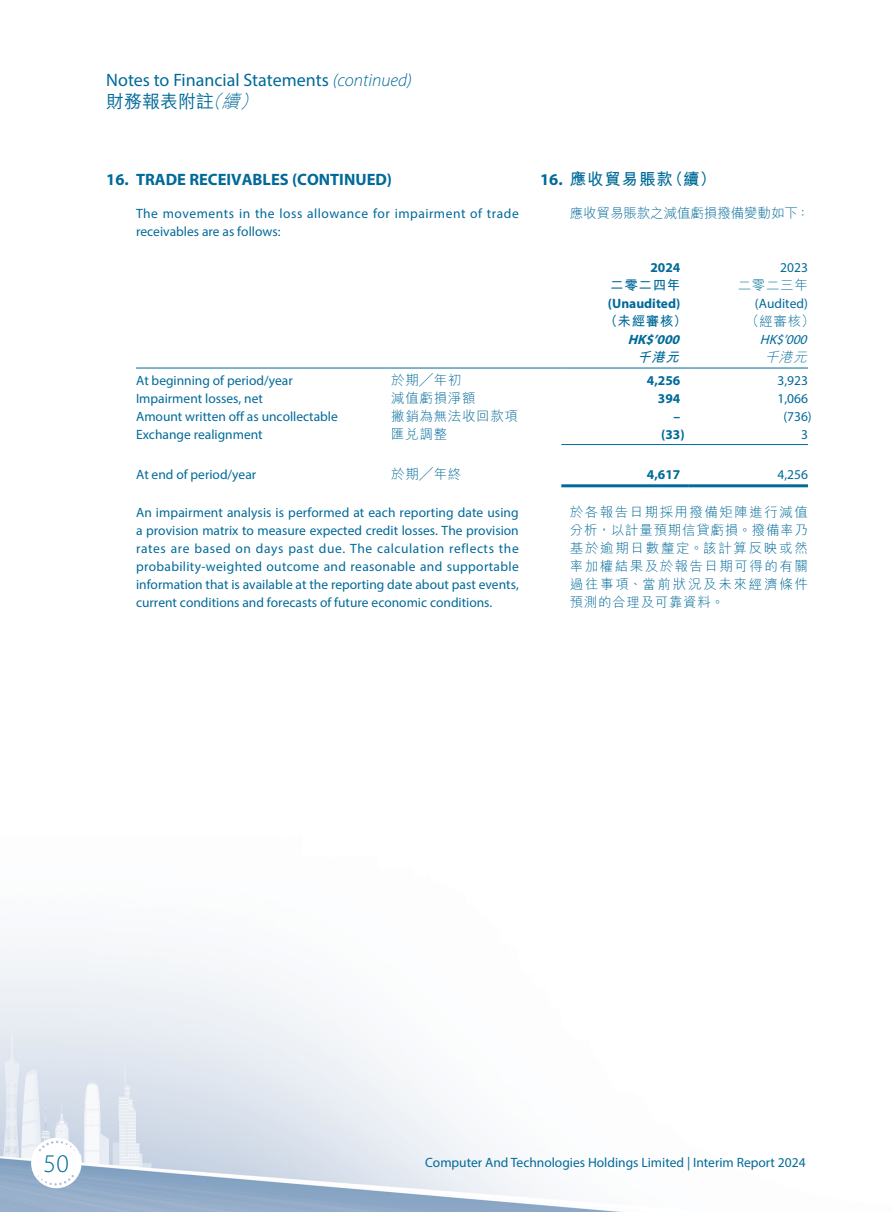
<style>
.page{position:relative;width:893px;height:1212px;background:#fff}
.page>*{position:absolute;margin:0;border:0;box-sizing:border-box;transform-origin:0 0}
.t1{font:300 25.5px "Myriad Pro";color:#016a99}
.t2{font:18px "Myriad Pro";color:#016a99}
.t3{font:18px "M Hei HK Medium E Ten B5 H";color:#016a99}
.t4{font:700 16.5px "Myriad Pro";color:#016a99}
.t5{font:16.5px "M Hei HK Bold E Ten B5 H";letter-spacing:.05em;color:#016a99}
.t6{font:13.5px/18px "Myriad Pro";color:#016a99;text-align:justify}
.t7{font:13.5px/18px "M Hei HK Light E Ten B5 H";letter-spacing:.05em;color:#016a99;text-align:justify}
.t8{font:13.5px/18px "Myriad Pro";letter-spacing:.04em;color:#016a99}
.t9{font:700 13.5px "Myriad Pro";color:#016a99}
.t10{font:13.5px "M Hei HK Light E Ten B5 H";letter-spacing:-.005em;color:#016a99}
.t11{font:13.5px "M Hei HK Bold E Ten B5 H";letter-spacing:.05em;color:#016a99}
.t12{font:italic 700 13.5px "Myriad Pro";color:#016a99}
.t13{font:italic 13.5px "Myriad Pro";color:#016a99}
.t14{font:italic 13.5px "M Hei HK Bold E Ten B5 H";color:#016a99}
.t15{font:italic 13.5px "M Hei HK Light E Ten B5 H";color:#016a99}
.s1{font-weight:300;font-style:italic}
.s2{font-family:"M Hei HK Light E Ten B5 H";font-style:italic}
.s3{font-family:"Myriad Pro";font-weight:700}
</style>
<div class="page">
<img style="left:0;top:939px;width:621px;height:273px">
<div style="left:31px;top:1138px;width:51px;height:50px;background:#fff;border-radius:50%"></div>
<svg style="left:39px;top:1141px;width:36px;height:10px"></svg>
<svg style="left:38px;top:1175px;width:36px;height:10px"></svg>
<hr style="left:136px;top:368px;width:255px;height:1px;background:#016a99">
<hr style="left:391px;top:368px;width:170px;height:1px;background:#016a99">
<hr style="left:561px;top:368px;width:128px;height:1px;background:#016a99">
<hr style="left:689px;top:368px;width:119px;height:1px;background:#016a99">
<hr style="left:561px;top:444px;width:128px;height:1px;background:#016a99">
<hr style="left:689px;top:444px;width:119px;height:1px;background:#016a99">
<hr style="left:561px;top:484px;width:128px;height:3px;background:#016a99">
<hr style="left:689px;top:484px;width:119px;height:3px;background:#016a99">
<h2 class="t2" style="left:106px;top:73px;width:307px">Notes to Financial Statements <span class="s1">(continued)</span></h2>
<h2 class="t3" style="left:106px;top:94px;width:157px">財務報表附註<span class="s2">（續）</span></h2>
<p class="t4" style="left:106px;top:173px;width:287px">16. TRADE RECEIVABLES (CONTINUED)</p>
<p class="t8" style="left:136px;top:206px;width:384px">The movements in the loss allowance for impairment of trade receivables are as follows:</p>
<p class="t5" style="left:540px;top:172px;width:178px"><span class="s3">16.</span> 應收貿易賬款（續）</p>
<p class="t10" style="left:570px;top:208px;width:241px">應收貿易賬款之減值虧損撥備變動如下：</p>
<p class="t9" style="left:650px;top:262px;width:31px">2024</p>
<p class="t6" style="left:780px;top:260px;width:29px">2023</p>
<p class="t11" style="left:610px;top:280px;width:72px">二零二四年</p>
<p class="t7" style="left:738px;top:278px;width:72px">二零二三年</p>
<p class="t9" style="left:608px;top:298px;width:74px">(Unaudited)</p>
<p class="t6" style="left:755px;top:296px;width:54px">(Audited)</p>
<p class="t11" style="left:604px;top:316px;width:85px">（未經審核）</p>
<p class="t7" style="left:746px;top:314px;width:70px">（經審核）</p>
<p class="t12" style="left:628px;top:334px;width:56px">HK$’000</p>
<p class="t13" style="left:760px;top:334px;width:51px">HK$’000</p>
<p class="t14" style="left:637px;top:352px;width:47px">千港元</p>
<p class="t15" style="left:765px;top:352px;width:46px">千港元</p>
<p class="t6" style="left:136px;top:372px;width:158px">At beginning of period/year</p>
<p class="t7" style="left:391px;top:372px;width:72px">於期╱年初</p>
<p class="t9" style="left:647px;top:375px;width:35px">4,256</p>
<p class="t6" style="left:777px;top:372px;width:32px">3,923</p>
<p class="t6" style="left:136px;top:390px;width:128px">Impairment losses, net</p>
<p class="t7" style="left:391px;top:390px;width:86px">減值虧損淨額</p>
<p class="t9" style="left:658px;top:393px;width:24px">394</p>
<p class="t6" style="left:777px;top:390px;width:32px">1,066</p>
<p class="t6" style="left:136px;top:408px;width:203px">Amount written off as uncollectable</p>
<p class="t7" style="left:391px;top:408px;width:128px">撇銷為無法收回款項</p>
<p class="t9" style="left:674px;top:411px;width:8px">–</p>
<p class="t6" style="left:783px;top:408px;width:30px">(736)</p>
<p class="t6" style="left:136px;top:426px;width:128px">Exchange realignment</p>
<p class="t7" style="left:391px;top:426px;width:58px">匯兌調整</p>
<p class="t9" style="left:661px;top:429px;width:25px">(33)</p>
<p class="t6" style="left:801px;top:426px;width:8px">3</p>
<p class="t6" style="left:136px;top:467px;width:122px">At end of period/year</p>
<p class="t7" style="left:391px;top:467px;width:72px">於期╱年終</p>
<p class="t9" style="left:647px;top:469px;width:35px">4,617</p>
<p class="t6" style="left:777px;top:467px;width:32px">4,256</p>
<p class="t6" style="left:136px;top:505px;width:384px">An impairment analysis is performed at each reporting date using a provision matrix to measure expected credit losses. The provision rates are based on days past due. The calculation reflects the probability-weighted outcome and reasonable and supportable information that is available at the reporting date about past events, current conditions and forecasts of future economic conditions.</p>
<p class="t7" style="left:570px;top:505px;width:240px">於各報告日期採用撥備矩陣進行減值分析，以計量預期信貸虧損。撥備率乃基於逾期日數釐定。該計算反映或然率加權結果及於報告日期可得的有關過往事項、當前狀況及未來經濟條件預測的合理及可靠資料。</p>
<h1 class="t1" style="left:44px;top:1153px;width:27px">50</h1>
<p class="t6" style="left:425px;top:1155px;width:382px">Computer And Technologies Holdings Limited | Interim Report 2024</p>
</div>
